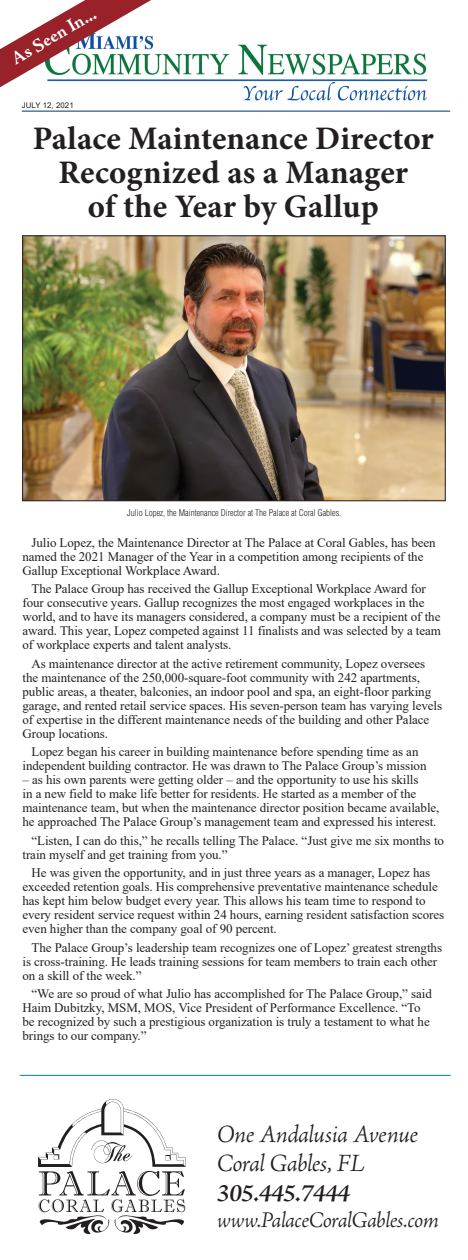
<style>
.page{position:relative;width:468px;height:1260px;background:#fff}
.page>*{position:absolute;margin:0;border:0;box-sizing:border-box;transform-origin:0 0}
.t1{font:700 32.9px/33.9px "Minion Pro";letter-spacing:.005em;color:#231f20;text-align:center}
.t2{font:italic 300 25.2px/29.4px "Adobe Jenson Pro";letter-spacing:-.025em;color:#231f20}
.t3{font:italic 600 25.2px "Adobe Jenson Pro";letter-spacing:-.02em;color:#231f20}
.t4{font:italic 300 22.8px "Adobe Jenson Pro";letter-spacing:-.025em;color:#231f20}
.t5{font:700 18.8px "Adobe Jenson Pro";color:#fff}
.t6{font:13px/14px "Times New Roman";letter-spacing:-.005em;color:#231f20}
.t7{font:300 condensed 9px "Helvetica LT Std";color:#231f20}
.t8{font:7.8px "Arial";letter-spacing:.01em;color:#231f20}
</style>
<div class="page">
<img style="left:34px;top:36px;width:408px;height:75px">
<hr style="left:22px;top:111px;width:428px;height:1px;background:#013371">
<svg style="left:0;top:0;width:151px;height:87px"></svg>
<hr style="left:20px;top:1075px;width:431px;height:1px;background:#0078c0">
<svg style="left:38px;top:1099px;width:148px;height:135px"></svg>
<img style="left:25px;top:238px;width:418px;height:261px">
<div style="left:23px;top:236px;width:422px;height:265px;border:1px solid #231f20"></div>
<h3 class="t5" style="left:7px;top:50px;width:97px;rotate:-30deg">As Seen In...</h3>
<p class="t8" style="left:22px;top:100px;width:53px">JULY 12, 2021</p>
<h1 class="t1" style="left:33px;top:121px;width:403px">Palace Maintenance Director<br>Recognized as a Manager<br>of the Year by Gallup</h1>
<p class="t7" style="left:127px;top:507px;width:215px">Julio Lopez, the Maintenance Director at The Palace at Coral Gables.</p>
<p class="t6" style="left:23px;top:535px;width:415px;text-indent:9px">Julio Lopez, the Maintenance Director at The Palace at Coral Gables, has been named the 2021 Manager of the Year in a competition among recipients of the<br>Gallup Exceptional Workplace Award.</p>
<p class="t6" style="left:23px;top:582px;width:420px;text-indent:9px">The Palace Group has received the Gallup Exceptional Workplace Award for four consecutive years. Gallup recognizes the most engaged workplaces in the world, and to have its managers considered, a company must be a recipient of the award. This year, Lopez competed against 11 finalists and was selected by a team of workplace experts and talent analysts.</p>
<p class="t6" style="left:23px;top:656px;width:421px;text-indent:9px">As maintenance director at the active retirement community, Lopez oversees the maintenance of the 250,000-square-foot community with 242 apartments, public areas, a theater, balconies, an indoor pool and spa, an eight-floor parking garage, and rented retail service spaces. His seven-person team has varying levels of expertise in the different maintenance needs of the building and other Palace Group locations.</p>
<p class="t6" style="left:23px;top:745px;width:406px;text-align:center">Lopez began his career in building maintenance before spending time as an independent building contractor. He was drawn to The Palace Group’s mission</p>
<p class="t6" style="left:23px;top:773px;width:419px">– as his own parents were getting older – and the opportunity to use his skills<br>in a new field to make life better for residents. He started as a member of the maintenance team, but when the maintenance director position became available, he approached The Palace Group’s management team and expressed his interest.</p>
<p class="t6" style="left:23px;top:833px;width:423px;text-indent:9px">“Listen, I can do this,” he recalls telling The Palace. “Just give me six months to train myself and get training from you.”</p>
<p class="t6" style="left:23px;top:866px;width:423px;text-indent:9px">He was given the opportunity, and in just three years as a manager, Lopez has exceeded retention goals. His comprehensive preventative maintenance schedule has kept him below budget every year. This allows his team time to respond to every resident service request within 24 hours, earning resident satisfaction scores even higher than the company goal of 90 percent.</p>
<p class="t6" style="left:23px;top:940px;width:421px;text-indent:9px">The Palace Group’s leadership team recognizes one of Lopez’ greatest strengths is cross-training. He leads training sessions for team members to train each other on a skill of the week.”</p>
<p class="t6" style="left:23px;top:987px;width:411px;text-indent:9px">“We are so proud of what Julio has accomplished for The Palace Group,” said Haim Dubitzky, MSM, MOS, Vice President of Performance Excellence. “To be recognized by such a prestigious organization is truly a testament to what he brings to our company.”</p>
<h2 class="t2" style="left:217px;top:1121px;width:203px">One Andalusia Avenue<br>Coral Gables, FL</h2>
<h2 class="t3" style="left:217px;top:1179px;width:134px">305.445.7444</h2>
<h3 class="t4" style="left:217px;top:1207px;width:224px">www.PalaceCoralGables.com</h3>
</div>
